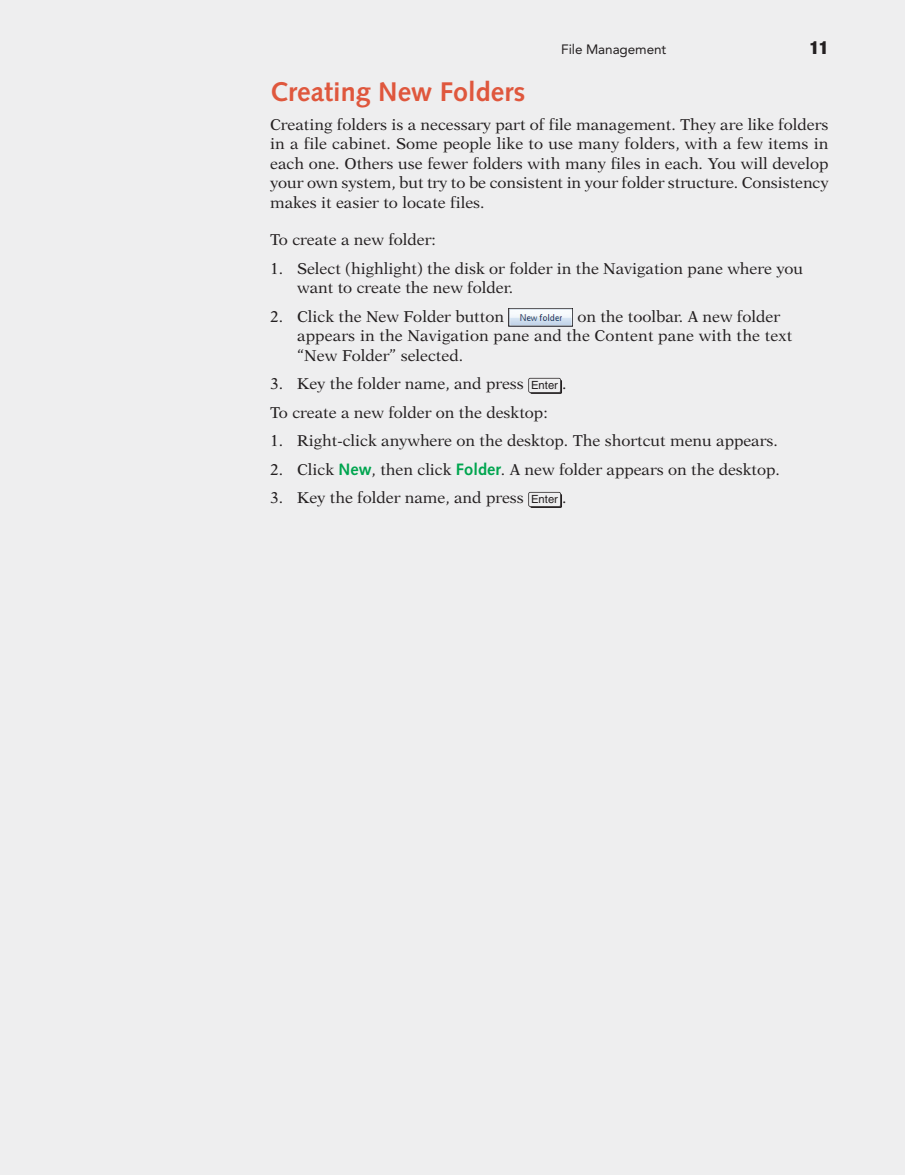
<style>
.page{position:relative;width:905px;height:1175px;background:#fff}
.page>*{position:absolute;margin:0;border:0;box-sizing:border-box;transform-origin:0 0}
.t1{font:700 27px "Syntax LT Std";color:#df573d}
.t2{font:900 condensed 18px "Helvetica Neue LT Std";color:#231f20}
.t3{font:15.75px/19.5px "New Aster LT Std";color:#231f20}
.t4{font:13.5px "Avenir LT Std";letter-spacing:-.005em;color:#231f20}
.s1{font-family:"Helvetica";font-size:11.25px}
.s2{font-family:"Syntax LT Std";font-weight:700;font-size:16.5px;color:#00a54f}
</style>
<div class="page">
<div style="left:0;top:0;width:904px;height:1174px;background:#eeeeef"></div>
<img style="left:510px;top:310px;width:61px;height:14px">
<svg style="left:528px;top:378px;width:34px;height:16px"></svg>
<div style="left:532px;top:381px;width:26px;height:8px;background:#eeeeef"></div>
<svg style="left:528px;top:492px;width:34px;height:16px"></svg>
<div style="left:532px;top:495px;width:26px;height:8px;background:#eeeeef"></div>
<p class="t4" style="left:561px;top:43px;width:107px">File Management</p>
<p class="t2" style="left:809px;top:41px;width:20px">11</p>
<h1 class="t1" style="left:270px;top:80px;width:257px">Creating New Folders</h1>
<p class="t3" style="left:270px;top:116px;width:560px;text-align:justify">Creating folders is a necessary part of file management. They are like folders in a file cabinet. Some people like to use many folders, with a few items in each one. Others use fewer folders with many files in each. You will develop your own system, but try to be consistent in your folder structure. Consistency makes it easier to locate files.</p>
<p class="t3" style="left:270px;top:231px;width:167px">To create a new folder:</p>
<p class="t3" style="left:297px;top:260px;width:507px;text-indent:-27px">1. Select (highlight) the disk or folder in the Navigation pane where you want to create the new folder.</p>
<p class="t3" style="left:270px;top:308px;width:235px">2. Click the New Folder button</p>
<p class="t3" style="left:297px;top:308px;width:496px;text-indent:280px">on the toolbar. A new folder appears in the Navigation pane and the Content pane with the text “New Folder” selected.</p>
<p class="t3" style="left:270px;top:371px;width:298px;line-height:28.5px">3. Key the folder name, and press <span class="s1">Enter</span> .<br>To create a new folder on the desktop:</p>
<p class="t3" style="left:270px;top:432px;width:509px">1. Right-click anywhere on the desktop. The shortcut menu appears.</p>
<p class="t3" style="left:270px;top:461px;width:511px">2. Click <span class="s2">New</span>, then click <span class="s2">Folder</span>. A new folder appears on the desktop.</p>
<p class="t3" style="left:270px;top:489px;width:298px">3. Key the folder name, and press <span class="s1">Enter</span> .</p>
</div>
